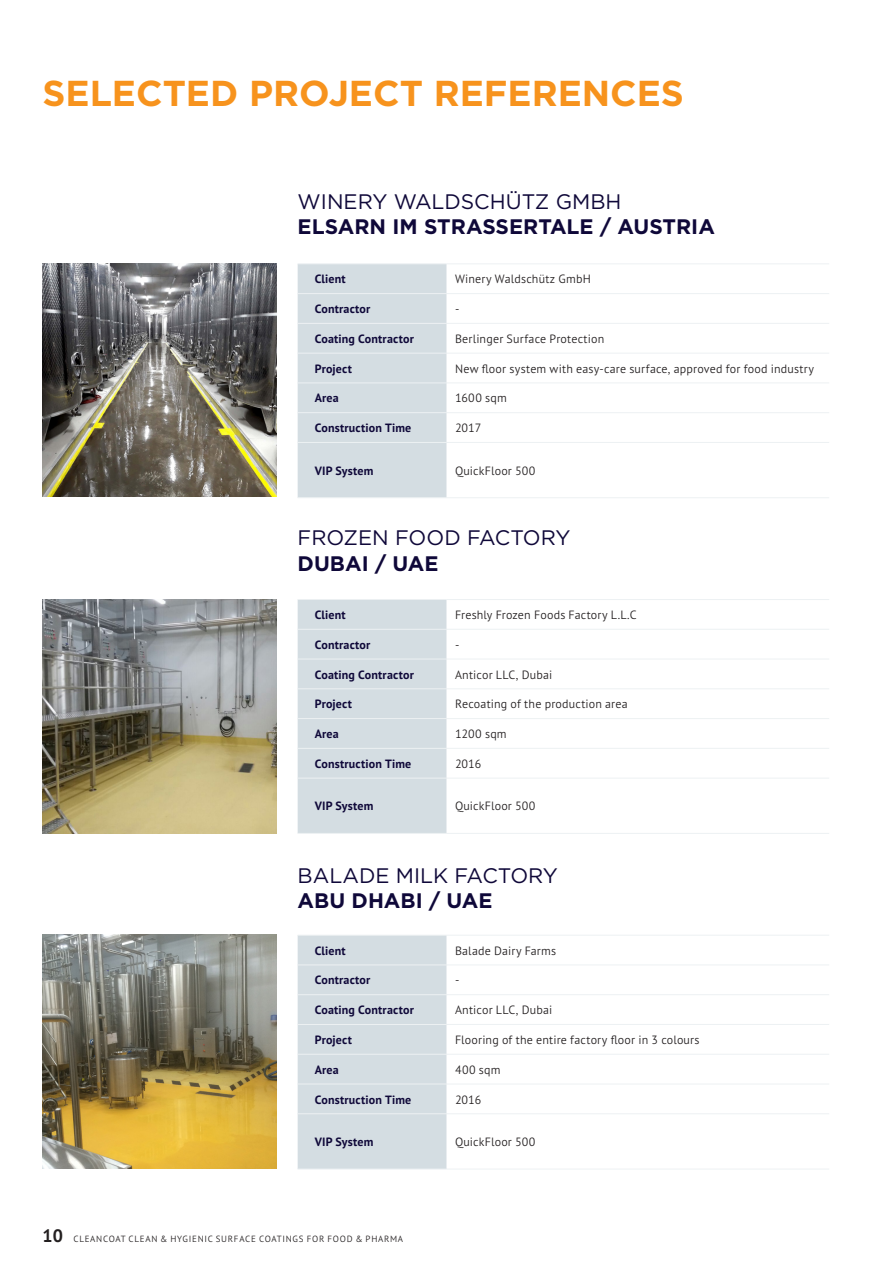
<style>
.page{position:relative;width:893px;height:1263px;background:#fff}
.page>*{position:absolute;margin:0;border:0;box-sizing:border-box;transform-origin:0 0}
.Headline{font:700 36px "Gotham";color:#f7931d}
.Headline-2{font:21px "Gotham";color:#0f0839}
.Headline-3{font:700 21px "Gotham";color:#0f0839}
.Index_normal{font:300 12px "PT Sans Pro";letter-spacing:.015em;color:#231f20}
.Tabellen_Headline_li{font:700 12px "PT Sans Pro";letter-spacing:.015em;color:#0f0839}
.t1{font:300 9px "PT Sans Pro";letter-spacing:.08em;color:#231f20}
.s1{font-weight:700;font-size:18px}
</style>
<div class="page">
<div style="left:298px;top:936px;width:148px;height:233px;background:#d4dde2"></div>
<hr style="left:298px;top:935px;width:148px;height:1px;background:#edf1f3">
<hr style="left:446px;top:935px;width:383px;height:1px;background:#edf1f3">
<hr style="left:298px;top:965px;width:148px;height:1px;background:#edf1f3">
<hr style="left:446px;top:965px;width:383px;height:1px;background:#edf1f3">
<hr style="left:298px;top:994px;width:148px;height:1px;background:#edf1f3">
<hr style="left:446px;top:994px;width:383px;height:1px;background:#edf1f3">
<hr style="left:298px;top:1024px;width:148px;height:1px;background:#edf1f3">
<hr style="left:446px;top:1024px;width:383px;height:1px;background:#edf1f3">
<hr style="left:298px;top:1054px;width:148px;height:1px;background:#edf1f3">
<hr style="left:446px;top:1054px;width:383px;height:1px;background:#edf1f3">
<hr style="left:298px;top:1084px;width:148px;height:1px;background:#edf1f3">
<hr style="left:446px;top:1084px;width:383px;height:1px;background:#edf1f3">
<hr style="left:298px;top:1113px;width:148px;height:1px;background:#edf1f3">
<hr style="left:446px;top:1113px;width:383px;height:1px;background:#edf1f3">
<hr style="left:298px;top:1169px;width:148px;height:1px;background:#edf1f3">
<hr style="left:446px;top:1169px;width:383px;height:1px;background:#edf1f3">
<img style="left:43px;top:935px;width:233px;height:234px">
<div style="left:298px;top:600px;width:148px;height:233px;background:#d4dde2"></div>
<hr style="left:298px;top:599px;width:148px;height:1px;background:#edf1f3">
<hr style="left:446px;top:599px;width:383px;height:1px;background:#edf1f3">
<hr style="left:298px;top:629px;width:148px;height:1px;background:#edf1f3">
<hr style="left:446px;top:629px;width:383px;height:1px;background:#edf1f3">
<hr style="left:298px;top:659px;width:148px;height:1px;background:#edf1f3">
<hr style="left:446px;top:659px;width:383px;height:1px;background:#edf1f3">
<hr style="left:298px;top:688px;width:148px;height:1px;background:#edf1f3">
<hr style="left:446px;top:688px;width:383px;height:1px;background:#edf1f3">
<hr style="left:298px;top:718px;width:148px;height:1px;background:#edf1f3">
<hr style="left:446px;top:718px;width:383px;height:1px;background:#edf1f3">
<hr style="left:298px;top:748px;width:148px;height:1px;background:#edf1f3">
<hr style="left:446px;top:748px;width:383px;height:1px;background:#edf1f3">
<hr style="left:298px;top:778px;width:148px;height:1px;background:#edf1f3">
<hr style="left:446px;top:778px;width:383px;height:1px;background:#edf1f3">
<hr style="left:298px;top:833px;width:148px;height:1px;background:#edf1f3">
<hr style="left:446px;top:833px;width:383px;height:1px;background:#edf1f3">
<div style="left:298px;top:265px;width:148px;height:232px;background:#d4dde2"></div>
<hr style="left:298px;top:264px;width:148px;height:1px;background:#edf1f3">
<hr style="left:446px;top:264px;width:383px;height:1px;background:#edf1f3">
<hr style="left:298px;top:293px;width:148px;height:1px;background:#edf1f3">
<hr style="left:446px;top:293px;width:383px;height:1px;background:#edf1f3">
<hr style="left:298px;top:323px;width:148px;height:1px;background:#edf1f3">
<hr style="left:446px;top:323px;width:383px;height:1px;background:#edf1f3">
<hr style="left:298px;top:353px;width:148px;height:1px;background:#edf1f3">
<hr style="left:446px;top:353px;width:383px;height:1px;background:#edf1f3">
<hr style="left:298px;top:383px;width:148px;height:1px;background:#edf1f3">
<hr style="left:446px;top:383px;width:383px;height:1px;background:#edf1f3">
<hr style="left:298px;top:412px;width:148px;height:1px;background:#edf1f3">
<hr style="left:446px;top:412px;width:383px;height:1px;background:#edf1f3">
<hr style="left:298px;top:442px;width:148px;height:1px;background:#edf1f3">
<hr style="left:446px;top:442px;width:383px;height:1px;background:#edf1f3">
<hr style="left:298px;top:497px;width:148px;height:1px;background:#edf1f3">
<hr style="left:446px;top:497px;width:383px;height:1px;background:#edf1f3">
<img style="left:43px;top:264px;width:233px;height:233px">
<img style="left:43px;top:599px;width:233px;height:234px">
<p class="Headline" style="left:43px;top:70px;width:643px">SELECTED PROJECT REFERENCES</p>
<p class="Headline-2" style="left:298px;top:188px;width:325px">WINERY WALDSCHÜTZ GMBH</p>
<p class="Headline-3" style="left:298px;top:213px;width:419px">ELSARN IM STRASSERTALE / AUSTRIA</p>
<p class="Tabellen_Headline_li" style="left:315px;top:271px;width:32px">Client</p>
<p class="Index_normal" style="left:455px;top:271px;width:137px">Winery Waldschütz GmbH</p>
<p class="Tabellen_Headline_li" style="left:315px;top:301px;width:57px">Contractor</p>
<p class="Index_normal" style="left:455px;top:301px;width:6px">-</p>
<p class="Tabellen_Headline_li" style="left:315px;top:331px;width:101px">Coating Contractor</p>
<p class="Index_normal" style="left:455px;top:331px;width:151px">Berlinger Surface Protection</p>
<p class="Tabellen_Headline_li" style="left:315px;top:360px;width:39px">Project</p>
<p class="Index_normal" style="left:455px;top:361px;width:360px">New floor system with easy-care surface, approved for food industry</p>
<p class="Tabellen_Headline_li" style="left:315px;top:390px;width:26px">Area</p>
<p class="Index_normal" style="left:455px;top:390px;width:53px">1600 sqm</p>
<p class="Tabellen_Headline_li" style="left:315px;top:420px;width:98px">Construction Time</p>
<p class="Index_normal" style="left:455px;top:420px;width:28px">2017</p>
<p class="Tabellen_Headline_li" style="left:315px;top:463px;width:60px">VIP System</p>
<p class="Index_normal" style="left:455px;top:463px;width:82px">QuickFloor 500</p>
<p class="Headline-2" style="left:298px;top:525px;width:274px">FROZEN FOOD FACTORY</p>
<p class="Headline-3" style="left:298px;top:549px;width:142px">DUBAI / UAE</p>
<p class="Tabellen_Headline_li" style="left:315px;top:607px;width:32px">Client</p>
<p class="Index_normal" style="left:455px;top:607px;width:183px">Freshly Frozen Foods Factory L.L.C</p>
<p class="Tabellen_Headline_li" style="left:315px;top:637px;width:57px">Contractor</p>
<p class="Index_normal" style="left:455px;top:637px;width:6px">-</p>
<p class="Tabellen_Headline_li" style="left:315px;top:666px;width:101px">Coating Contractor</p>
<p class="Index_normal" style="left:455px;top:666px;width:99px">Anticor LLC, Dubai</p>
<p class="Tabellen_Headline_li" style="left:315px;top:696px;width:39px">Project</p>
<p class="Index_normal" style="left:455px;top:696px;width:174px">Recoating of the production area</p>
<p class="Tabellen_Headline_li" style="left:315px;top:726px;width:26px">Area</p>
<p class="Index_normal" style="left:455px;top:726px;width:53px">1200 sqm</p>
<p class="Tabellen_Headline_li" style="left:315px;top:756px;width:98px">Construction Time</p>
<p class="Index_normal" style="left:455px;top:756px;width:28px">2016</p>
<p class="Tabellen_Headline_li" style="left:315px;top:798px;width:60px">VIP System</p>
<p class="Index_normal" style="left:455px;top:798px;width:82px">QuickFloor 500</p>
<p class="Headline-2" style="left:298px;top:862px;width:262px">BALADE MILK FACTORY</p>
<p class="Headline-3" style="left:298px;top:886px;width:196px">ABU DHABI / UAE</p>
<p class="Tabellen_Headline_li" style="left:315px;top:942px;width:32px">Client</p>
<p class="Index_normal" style="left:455px;top:943px;width:103px">Balade Dairy Farms</p>
<p class="Tabellen_Headline_li" style="left:315px;top:972px;width:57px">Contractor</p>
<p class="Index_normal" style="left:455px;top:972px;width:6px">-</p>
<p class="Tabellen_Headline_li" style="left:315px;top:1002px;width:101px">Coating Contractor</p>
<p class="Index_normal" style="left:455px;top:1002px;width:99px">Anticor LLC, Dubai</p>
<p class="Tabellen_Headline_li" style="left:315px;top:1032px;width:39px">Project</p>
<p class="Index_normal" style="left:455px;top:1032px;width:246px">Flooring of the entire factory floor in 3 colours</p>
<p class="Tabellen_Headline_li" style="left:315px;top:1061px;width:26px">Area</p>
<p class="Index_normal" style="left:455px;top:1062px;width:47px">400 sqm</p>
<p class="Tabellen_Headline_li" style="left:315px;top:1091px;width:98px">Construction Time</p>
<p class="Index_normal" style="left:455px;top:1091px;width:28px">2016</p>
<p class="Tabellen_Headline_li" style="left:315px;top:1134px;width:60px">VIP System</p>
<p class="Index_normal" style="left:455px;top:1134px;width:82px">QuickFloor 500</p>
<p class="t1" style="left:43px;top:1233px;width:362px"><span class="s1">10</span> CLEANCOAT CLEAN &amp; HYGIENIC SURFACE COATINGS FOR FOOD &amp; PHARMA</p>
</div>
